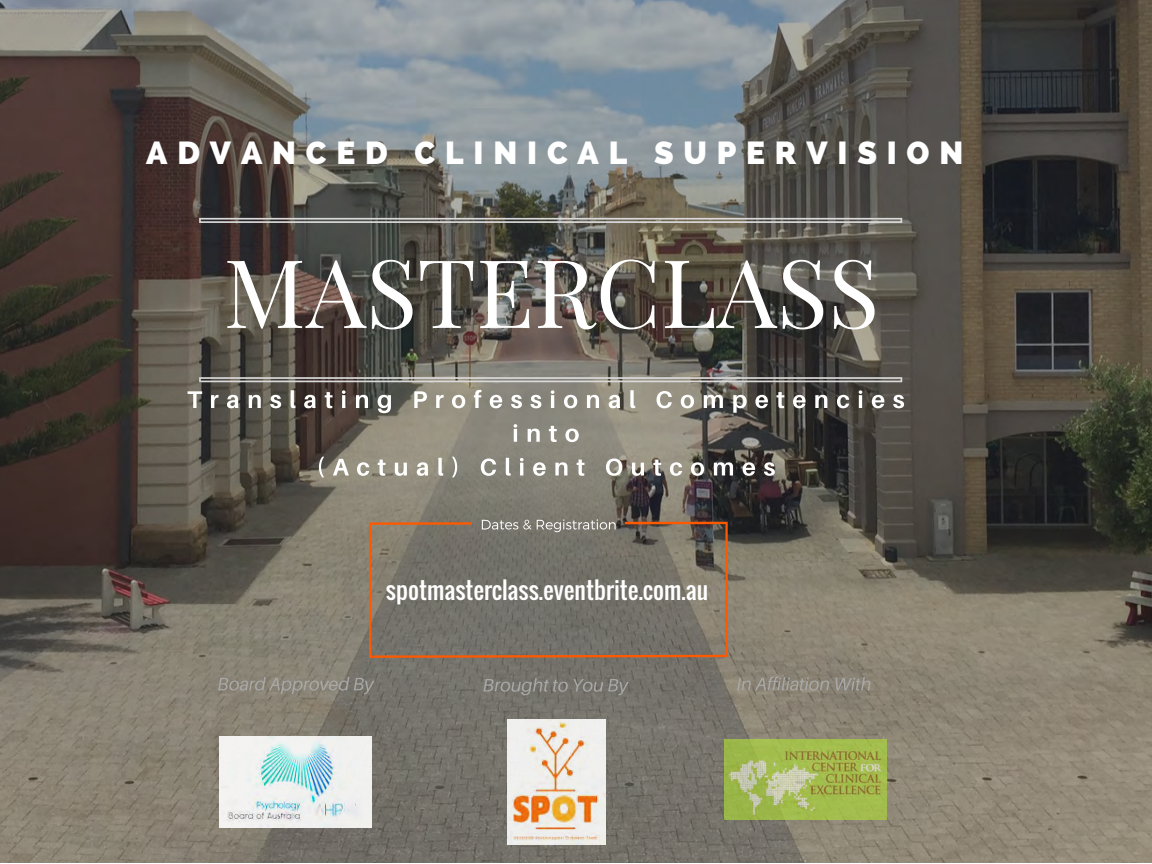
<style>
.page{position:relative;width:1152px;height:864px;background:#fff}
.page>*{position:absolute;margin:0;border:0;box-sizing:border-box;transform-origin:0 0}
.t1{font:94.95px "Playfair Display SC";color:#fff}
.t2{font:800 31.65px "Raleway";letter-spacing:.31em;color:#fff}
.t3{font:23.55px "Oswald";color:#fff}
</style>
<div class="page">
<img style="left:0;top:0;width:1152px;height:862px">
<svg style="left:188px;top:391px;width:14px;height:17px"></svg>
<svg style="left:211px;top:395px;width:8px;height:13px"></svg>
<svg style="left:227px;top:395px;width:11px;height:13px"></svg>
<svg style="left:249px;top:395px;width:12px;height:13px"></svg>
<svg style="left:270px;top:395px;width:11px;height:13px"></svg>
<svg style="left:291px;top:390px;width:4px;height:18px"></svg>
<svg style="left:304px;top:395px;width:12px;height:13px"></svg>
<svg style="left:325px;top:392px;width:8px;height:16px"></svg>
<svg style="left:342px;top:390px;width:4px;height:18px"></svg>
<svg style="left:356px;top:395px;width:12px;height:13px"></svg>
<svg style="left:378px;top:395px;width:13px;height:18px"></svg>
<svg style="left:414px;top:391px;width:13px;height:17px"></svg>
<svg style="left:436px;top:395px;width:8px;height:13px"></svg>
<svg style="left:452px;top:395px;width:13px;height:13px"></svg>
<svg style="left:474px;top:390px;width:7px;height:18px"></svg>
<svg style="left:490px;top:395px;width:12px;height:13px"></svg>
<svg style="left:511px;top:395px;width:11px;height:13px"></svg>
<svg style="left:530px;top:395px;width:11px;height:13px"></svg>
<svg style="left:551px;top:390px;width:3px;height:18px"></svg>
<svg style="left:564px;top:395px;width:13px;height:13px"></svg>
<svg style="left:587px;top:395px;width:12px;height:13px"></svg>
<svg style="left:609px;top:395px;width:11px;height:13px"></svg>
<svg style="left:630px;top:390px;width:5px;height:18px"></svg>
<svg style="left:657px;top:391px;width:15px;height:17px"></svg>
<svg style="left:681px;top:395px;width:13px;height:13px"></svg>
<svg style="left:704px;top:395px;width:19px;height:13px"></svg>
<svg style="left:733px;top:395px;width:14px;height:18px"></svg>
<svg style="left:755px;top:395px;width:13px;height:13px"></svg>
<svg style="left:776px;top:392px;width:8px;height:16px"></svg>
<svg style="left:793px;top:395px;width:13px;height:13px"></svg>
<svg style="left:815px;top:395px;width:12px;height:13px"></svg>
<svg style="left:837px;top:395px;width:12px;height:13px"></svg>
<svg style="left:859px;top:390px;width:3px;height:18px"></svg>
<svg style="left:872px;top:395px;width:12px;height:13px"></svg>
<svg style="left:893px;top:395px;width:11px;height:13px"></svg>
<svg style="left:514px;top:424px;width:3px;height:18px"></svg>
<svg style="left:528px;top:429px;width:12px;height:13px"></svg>
<svg style="left:549px;top:426px;width:8px;height:16px"></svg>
<svg style="left:565px;top:429px;width:14px;height:13px"></svg>
<svg style="left:319px;top:457px;width:5px;height:20px"></svg>
<svg style="left:333px;top:459px;width:16px;height:17px"></svg>
<svg style="left:357px;top:462px;width:12px;height:14px"></svg>
<svg style="left:378px;top:460px;width:8px;height:16px"></svg>
<svg style="left:395px;top:463px;width:12px;height:13px"></svg>
<svg style="left:417px;top:462px;width:11px;height:14px"></svg>
<svg style="left:438px;top:458px;width:5px;height:18px"></svg>
<svg style="left:452px;top:457px;width:5px;height:20px"></svg>
<svg style="left:481px;top:459px;width:15px;height:17px"></svg>
<svg style="left:506px;top:458px;width:5px;height:18px"></svg>
<svg style="left:520px;top:458px;width:4px;height:17px"></svg>
<svg style="left:533px;top:462px;width:13px;height:14px"></svg>
<svg style="left:555px;top:462px;width:12px;height:14px"></svg>
<svg style="left:577px;top:460px;width:8px;height:16px"></svg>
<svg style="left:606px;top:459px;width:16px;height:17px"></svg>
<svg style="left:632px;top:463px;width:12px;height:13px"></svg>
<svg style="left:653px;top:460px;width:8px;height:16px"></svg>
<svg style="left:670px;top:462px;width:12px;height:14px"></svg>
<svg style="left:691px;top:462px;width:13px;height:14px"></svg>
<svg style="left:714px;top:462px;width:19px;height:13px"></svg>
<svg style="left:743px;top:462px;width:12px;height:14px"></svg>
<svg style="left:764px;top:462px;width:11px;height:14px"></svg>
<svg style="left:199px;top:218px;width:703px;height:5px;background:#aaa9a6"></svg>
<svg style="left:199px;top:377px;width:703px;height:5px;background:#aeaca9"></svg>
<svg style="left:507px;top:720px;width:98px;height:124px;fill:#efeeec"></svg>
<img style="left:219px;top:736px;width:152px;height:92px">
<svg style="left:218px;top:677px;width:156px;height:17px;background:#8c887e"></svg>
<svg style="left:483px;top:678px;width:85px;height:17px"></svg>
<svg style="left:574px;top:679px;width:55px;height:16px"></svg>
<svg style="left:737px;top:677px;width:92px;height:14px"></svg>
<svg style="left:835px;top:677px;width:35px;height:14px"></svg>
<svg style="left:724px;top:740px;width:162px;height:80px;background:#a5b859"></svg>
<svg style="left:369px;top:522px;width:359px;height:136px;background:#797064"></svg>
<svg style="left:482px;top:520px;width:49px;height:10px"></svg>
<svg style="left:537px;top:519px;width:79px;height:13px"></svg>
<h2 class="t2" style="left:146px;top:134px;width:819px">ADVANCED CLINICAL SUPERVISION</h2>
<h1 class="t1" style="left:223px;top:225px;width:657px">MASTERCLASS</h1>
<p class="t3" style="left:386px;top:572px;width:324px">spotmasterclass.eventbrite.com.au</p>
</div>
